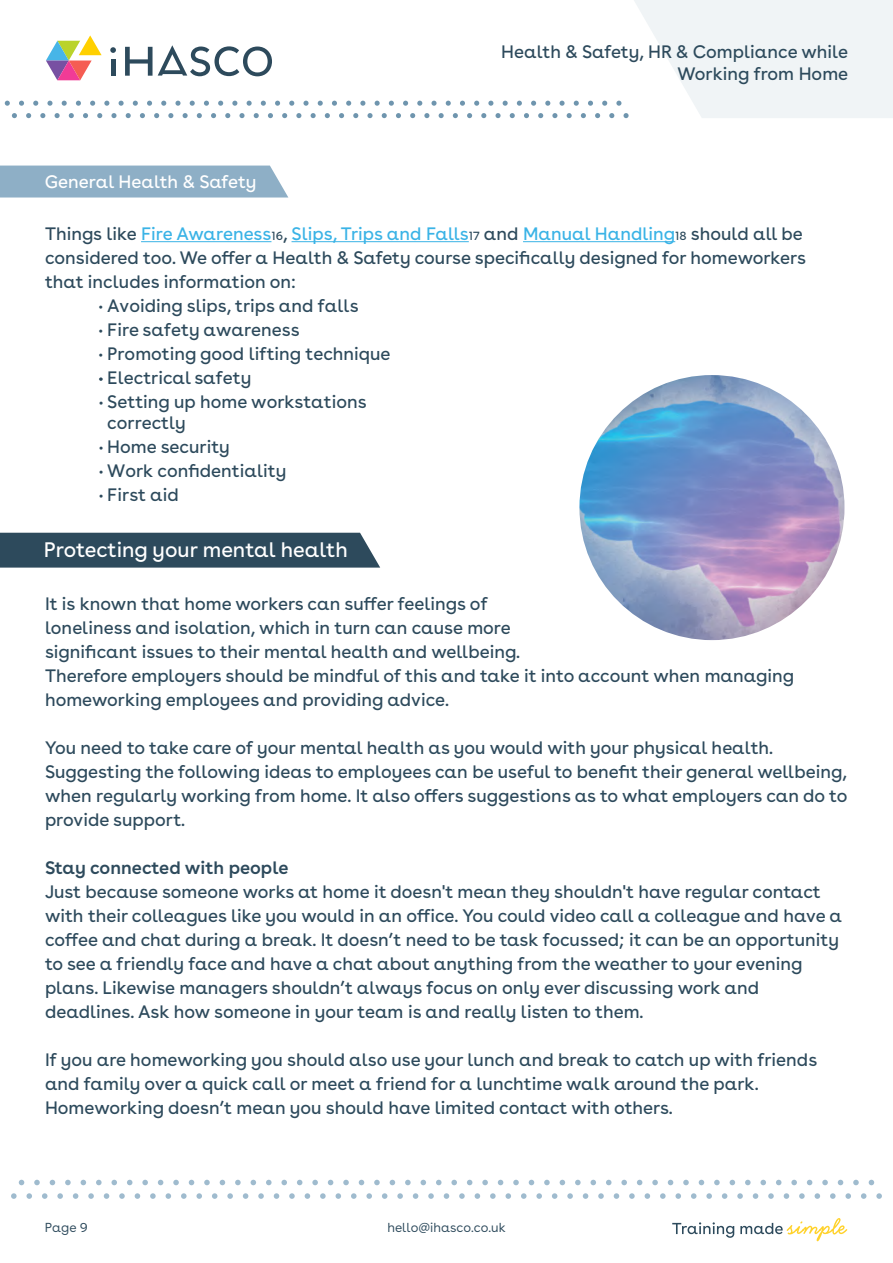
<style>
.page{position:relative;width:893px;height:1263px;background:#fff}
.page>*{position:absolute;margin:0;border:0;box-sizing:border-box;transform-origin:0 0}
.t1{font:21px "Buenos Aires";color:#fff}
.t2{font:18px/24px "Buenos Aires";color:#2d4a5c}
.t3{font:600 18px "Buenos Aires";color:#2d4a5c}
.t4{font:18px "Buenos Aires";color:#fff}
.t5{font:13.05px "Buenos Aires";color:#2d4a5c}
.s1{color:#3ab3e6}
.s2{font-size:12px}
</style>
<div class="page">
<svg style="left:672px;top:1218px;width:175px;height:23px"></svg>
<svg style="left:96px;top:1180px;width:6px;height:5px"></svg>
<svg style="left:104px;top:1193px;width:5px;height:6px"></svg>
<svg style="left:111px;top:1180px;width:6px;height:5px"></svg>
<svg style="left:119px;top:1193px;width:6px;height:6px"></svg>
<svg style="left:127px;top:1180px;width:5px;height:5px"></svg>
<svg style="left:135px;top:1193px;width:5px;height:6px"></svg>
<svg style="left:142px;top:1180px;width:6px;height:5px"></svg>
<svg style="left:150px;top:1193px;width:6px;height:6px"></svg>
<svg style="left:158px;top:1180px;width:5px;height:5px"></svg>
<svg style="left:166px;top:1193px;width:5px;height:6px"></svg>
<svg style="left:173px;top:1180px;width:6px;height:5px"></svg>
<svg style="left:181px;top:1193px;width:6px;height:6px"></svg>
<svg style="left:189px;top:1180px;width:5px;height:5px"></svg>
<svg style="left:11px;top:1193px;width:6px;height:6px"></svg>
<svg style="left:19px;top:1180px;width:5px;height:5px"></svg>
<svg style="left:26px;top:1193px;width:6px;height:6px"></svg>
<svg style="left:34px;top:1180px;width:6px;height:5px"></svg>
<svg style="left:42px;top:1193px;width:5px;height:6px"></svg>
<svg style="left:50px;top:1180px;width:5px;height:5px"></svg>
<svg style="left:57px;top:1193px;width:6px;height:6px"></svg>
<svg style="left:65px;top:1180px;width:6px;height:5px"></svg>
<svg style="left:73px;top:1193px;width:5px;height:6px"></svg>
<svg style="left:81px;top:1180px;width:5px;height:5px"></svg>
<svg style="left:88px;top:1193px;width:6px;height:6px"></svg>
<svg style="left:196px;top:1193px;width:6px;height:6px"></svg>
<svg style="left:204px;top:1180px;width:6px;height:5px"></svg>
<svg style="left:212px;top:1193px;width:5px;height:6px"></svg>
<svg style="left:220px;top:1180px;width:5px;height:5px"></svg>
<svg style="left:227px;top:1193px;width:6px;height:6px"></svg>
<svg style="left:235px;top:1180px;width:6px;height:5px"></svg>
<svg style="left:243px;top:1193px;width:5px;height:6px"></svg>
<svg style="left:251px;top:1180px;width:5px;height:5px"></svg>
<svg style="left:297px;top:1180px;width:5px;height:5px"></svg>
<svg style="left:305px;top:1193px;width:5px;height:6px"></svg>
<svg style="left:312px;top:1180px;width:6px;height:5px"></svg>
<svg style="left:320px;top:1193px;width:6px;height:6px"></svg>
<svg style="left:328px;top:1180px;width:5px;height:5px"></svg>
<svg style="left:336px;top:1193px;width:5px;height:6px"></svg>
<svg style="left:343px;top:1180px;width:6px;height:5px"></svg>
<svg style="left:351px;top:1193px;width:6px;height:6px"></svg>
<svg style="left:359px;top:1180px;width:5px;height:5px"></svg>
<svg style="left:366px;top:1193px;width:6px;height:6px"></svg>
<svg style="left:374px;top:1180px;width:6px;height:5px"></svg>
<svg style="left:382px;top:1193px;width:5px;height:6px"></svg>
<svg style="left:390px;top:1180px;width:5px;height:5px"></svg>
<svg style="left:258px;top:1193px;width:6px;height:6px"></svg>
<svg style="left:266px;top:1180px;width:6px;height:5px"></svg>
<svg style="left:274px;top:1193px;width:5px;height:6px"></svg>
<svg style="left:281px;top:1180px;width:6px;height:5px"></svg>
<svg style="left:513px;top:1180px;width:6px;height:5px"></svg>
<svg style="left:529px;top:1180px;width:5px;height:5px"></svg>
<svg style="left:544px;top:1180px;width:6px;height:5px"></svg>
<svg style="left:560px;top:1180px;width:5px;height:5px"></svg>
<svg style="left:575px;top:1180px;width:6px;height:5px"></svg>
<svg style="left:590px;top:1180px;width:6px;height:5px"></svg>
<svg style="left:606px;top:1180px;width:5px;height:5px"></svg>
<svg style="left:405px;top:1180px;width:6px;height:5px"></svg>
<svg style="left:421px;top:1180px;width:5px;height:5px"></svg>
<svg style="left:436px;top:1180px;width:6px;height:5px"></svg>
<svg style="left:451px;top:1180px;width:6px;height:5px"></svg>
<svg style="left:467px;top:1180px;width:5px;height:5px"></svg>
<svg style="left:482px;top:1180px;width:6px;height:5px"></svg>
<svg style="left:498px;top:1180px;width:5px;height:5px"></svg>
<svg style="left:621px;top:1180px;width:6px;height:5px"></svg>
<svg style="left:637px;top:1180px;width:5px;height:5px"></svg>
<svg style="left:652px;top:1180px;width:6px;height:5px"></svg>
<svg style="left:668px;top:1180px;width:5px;height:5px"></svg>
<svg style="left:714px;top:1180px;width:6px;height:5px"></svg>
<svg style="left:730px;top:1180px;width:5px;height:5px"></svg>
<svg style="left:745px;top:1180px;width:6px;height:5px"></svg>
<svg style="left:760px;top:1180px;width:6px;height:5px"></svg>
<svg style="left:683px;top:1180px;width:6px;height:5px"></svg>
<svg style="left:699px;top:1180px;width:5px;height:5px"></svg>
<svg style="left:289px;top:1193px;width:6px;height:6px"></svg>
<svg style="left:397px;top:1193px;width:6px;height:6px"></svg>
<svg style="left:536px;top:1193px;width:6px;height:6px"></svg>
<svg style="left:552px;top:1193px;width:5px;height:6px"></svg>
<svg style="left:567px;top:1193px;width:6px;height:6px"></svg>
<svg style="left:583px;top:1193px;width:5px;height:6px"></svg>
<svg style="left:598px;top:1193px;width:6px;height:6px"></svg>
<svg style="left:614px;top:1193px;width:5px;height:6px"></svg>
<svg style="left:413px;top:1193px;width:5px;height:6px"></svg>
<svg style="left:428px;top:1193px;width:6px;height:6px"></svg>
<svg style="left:444px;top:1193px;width:5px;height:6px"></svg>
<svg style="left:459px;top:1193px;width:6px;height:6px"></svg>
<svg style="left:475px;top:1193px;width:5px;height:6px"></svg>
<svg style="left:490px;top:1193px;width:6px;height:6px"></svg>
<svg style="left:505px;top:1193px;width:6px;height:6px"></svg>
<svg style="left:521px;top:1193px;width:5px;height:6px"></svg>
<svg style="left:629px;top:1193px;width:6px;height:6px"></svg>
<svg style="left:645px;top:1193px;width:5px;height:6px"></svg>
<svg style="left:660px;top:1193px;width:6px;height:6px"></svg>
<svg style="left:675px;top:1193px;width:6px;height:6px"></svg>
<svg style="left:737px;top:1193px;width:6px;height:6px"></svg>
<svg style="left:753px;top:1193px;width:5px;height:6px"></svg>
<svg style="left:768px;top:1193px;width:6px;height:6px"></svg>
<svg style="left:691px;top:1193px;width:5px;height:6px"></svg>
<svg style="left:706px;top:1193px;width:6px;height:6px"></svg>
<svg style="left:722px;top:1193px;width:5px;height:6px"></svg>
<svg style="left:776px;top:1180px;width:5px;height:5px"></svg>
<svg style="left:822px;top:1180px;width:6px;height:5px"></svg>
<svg style="left:838px;top:1180px;width:5px;height:5px"></svg>
<svg style="left:853px;top:1180px;width:6px;height:5px"></svg>
<svg style="left:869px;top:1180px;width:5px;height:5px"></svg>
<svg style="left:791px;top:1180px;width:6px;height:5px"></svg>
<svg style="left:807px;top:1180px;width:5px;height:5px"></svg>
<svg style="left:784px;top:1193px;width:5px;height:6px"></svg>
<svg style="left:845px;top:1193px;width:6px;height:6px"></svg>
<svg style="left:861px;top:1193px;width:5px;height:6px"></svg>
<svg style="left:876px;top:1193px;width:6px;height:6px"></svg>
<svg style="left:799px;top:1193px;width:6px;height:6px"></svg>
<svg style="left:815px;top:1193px;width:5px;height:6px"></svg>
<svg style="left:830px;top:1193px;width:6px;height:6px"></svg>
<svg style="left:5px;top:0;width:888px;height:118px"></svg>
<div style="left:0;top:166px;width:288px;height:31px;background:#8eafc6"></div>
<div style="left:0;top:533px;width:380px;height:35px;background:#2d4a5c"></div>
<hr style="left:141px;top:241px;width:130px;height:1px;background:#3ab3e6">
<hr style="left:292px;top:241px;width:177px;height:1px;background:#3ab3e6">
<hr style="left:523px;top:241px;width:152px;height:1px;background:#3ab3e6">
<img style="left:579px;top:375px;width:265px;height:265px;border-radius:133px">
<p class="t4" style="left:45px;top:167px;width:213px">General Health &amp; Safety</p>
<p class="t2" style="left:501px;top:39px;width:348px;line-height:22.5px;text-align:right">Health &amp; Safety, HR &amp; Compliance while<br>Working from Home</p>
<p class="t2" style="left:45px;top:220px;width:762px">Things like <span class="s1">Fire Awareness</span><span class="s2">16</span>, <span class="s1">Slips, Trips and Falls</span><span class="s2">17</span> and <span class="s1">Manual Handling</span><span class="s2">18</span> should all be considered too. We offer a Health &amp; Safety course specifically designed for homeworkers that includes information on:</p>
<p class="t2" style="left:99px;top:292px;width:261px">• Avoiding slips, trips and falls</p>
<p class="t2" style="left:99px;top:316px;width:202px">• Fire safety awareness</p>
<p class="t2" style="left:99px;top:340px;width:293px">• Promoting good lifting technique</p>
<p class="t2" style="left:99px;top:364px;width:154px">• Electrical safety</p>
<p class="t2" style="left:107px;top:389px;width:261px;line-height:21.6px;text-indent:-8px">• Setting up home workstations correctly</p>
<p class="t2" style="left:99px;top:433px;width:132px">• Home security</p>
<p class="t2" style="left:99px;top:457px;width:189px">• Work confidentiality</p>
<p class="t2" style="left:99px;top:481px;width:81px">• First aid</p>
<p class="t1" style="left:44px;top:533px;width:306px">Protecting your mental health</p>
<p class="t2" style="left:45px;top:590px;width:751px">It is known that home workers can suffer feelings of<br>loneliness and isolation, which in turn can cause more<br>significant issues to their mental health and wellbeing.<br>Therefore employers should be mindful of this and take it into account when managing homeworking employees and providing advice.</p>
<p class="t2" style="left:45px;top:734px;width:804px">You need to take care of your mental health as you would with your physical health.<br>Suggesting the following ideas to employees can be useful to benefit their general wellbeing, when regularly working from home. It also offers suggestions as to what employers can do to provide support.</p>
<p class="t3" style="left:45px;top:852px;width:245px">Stay connected with people</p>
<p class="t2" style="left:45px;top:878px;width:798px">Just because someone works at home it doesn't mean they shouldn't have regular contact with their colleagues like you would in an office. You could video call a colleague and have a coffee and chat during a break. It doesn’t need to be task focussed; it can be an opportunity to see a friendly face and have a chat about anything from the weather to your evening plans. Likewise managers shouldn’t always focus on only ever discussing work and deadlines. Ask how someone in your team is and really listen to them.</p>
<p class="t2" style="left:45px;top:1046px;width:774px">If you are homeworking you should also use your lunch and break to catch up with friends and family over a quick call or meet a friend for a lunchtime walk around the park.<br>Homeworking doesn’t mean you should have limited contact with others.</p>
<p class="t5" style="left:45px;top:1217px;width:45px">Page 9</p>
<p class="t5" style="left:387px;top:1217px;width:120px">hello@ihasco.co.uk</p>
</div>
